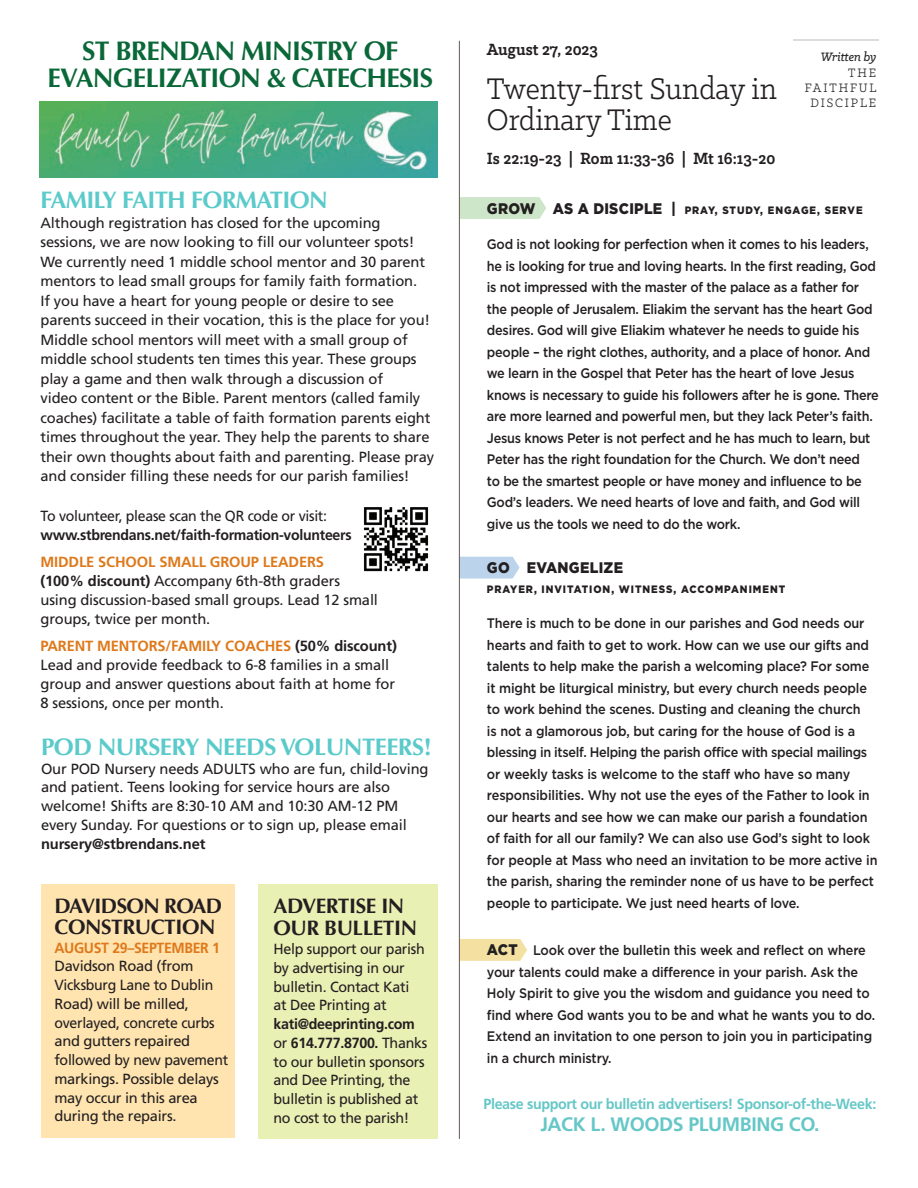
<style>
.page{position:relative;width:918px;height:1188px;background:#fff}
.page>*{position:absolute;margin:0;border:0;box-sizing:border-box;transform-origin:0 0}
.t1{font:33.75px/30.8px "Klinic Slab";color:#231f20;scale:.92 1}
.t2{font:700 27px/27px "Optima";letter-spacing:-.03em;color:#0a6838;text-align:center}
.t3{font:700 24px "Optima";letter-spacing:-.025em;color:#5bcaca}
.t4{font:700 21px/22.5px "Optima";letter-spacing:-.02em;color:#231f20}
.t5{font:700 19.5px "Frutiger LT Std";letter-spacing:-.02em;color:#66c7c7}
.t6{font:700 18.45px "Klinic Slab";color:#231f20;scale:.92 1}
.t7{font:900 15.3px "Gotham";letter-spacing:.02em;color:#231f20;scale:.92 1}
.t8{font:14.7px/18.8px "Frutiger LT Std";letter-spacing:-.01em;color:#231f20}
.t9{font:700 14.7px/18.8px "Frutiger LT Std";letter-spacing:-.02em;color:#231f20;scale:.96 1}
.t10{font:700 14.7px "Frutiger LT Std";letter-spacing:-.025em;color:#66c7c7}
.t11{font:500 13.8px/21.5px "Gotham";letter-spacing:-.02em;color:#231f20;scale:.92 1}
.t12{font:13.8px/15.3px "Klinic Slab";letter-spacing:.15em;color:#231f20;text-align:right;scale:.92 1}
.t13{font:900 10.8px "Gotham";letter-spacing:.1em;color:#231f20;scale:.92 1}
.s1{font-weight:400}
.s2{font-weight:700;color:#de791b}
.s3{font-weight:700}
.s4{font-size:15.3px}
.s5{font-weight:900;font-size:15.3px}
.s6{font-weight:500;font-style:italic}
</style>
<div class="page">
<div style="left:460px;top:197px;width:86px;height:22px;background:#cde6c9"></div>
<svg style="left:460px;top:939px;width:67px;height:22px"></svg>
<svg style="left:460px;top:557px;width:60px;height:22px"></svg>
<hr style="left:793px;top:39px;width:86px;height:2px;background:#d1d2d4">
<img style="left:40px;top:101px;width:398px;height:77px">
<img style="left:363px;top:507px;width:66px;height:65px">
<hr style="left:459px;top:41px;width:1px;height:1098px;background:#655a56">
<div style="left:258px;top:884px;width:180px;height:255px;background:#e8f0b4"></div>
<div style="left:41px;top:884px;width:194px;height:254px;background:#ffe4b0"></div>
<p class="t2" style="left:48px;top:37px;width:387px">ST BRENDAN MINISTRY OF<br>EVANGELIZATION &amp; CATECHESIS</p>
<p class="t3" style="left:41px;top:186px;width:289px">FAMILY FAITH FORMATION</p>
<p class="t8" style="left:41px;top:213px;width:395px;line-height:19.5px">Although registration has closed for the upcoming sessions, we are now looking to fill our volunteer spots!<br>We currently need 1 middle school mentor and 30 parent mentors to lead small groups for family faith formation.<br>If you have a heart for young people or desire to see parents succeed in their vocation, this is the place for you!<br>Middle school mentors will meet with a small group of middle school students ten times this year. These groups play a game and then walk through a discussion of<br>video content or the Bible. Parent mentors (called family coaches) facilitate a table of faith formation parents eight times throughout the year. They help the parents to share their own thoughts about faith and parenting. Please pray and consider filling these needs for our parish families!</p>
<p class="t9" style="left:41px;top:506px;width:326px"><span class="s1">To volunteer, please scan the QR code or visit: </span>www.stbrendans.net/faith-formation-volunteers</p>
<p class="t8" style="left:41px;top:553px;width:339px"><span class="s2">MIDDLE SCHOOL SMALL GROUP LEADERS<br></span><span class="s3">(100% discount)</span> Accompany 6th-8th graders using discussion-based small groups. Lead 12 small groups, twice per month.</p>
<p class="t8" style="left:41px;top:637px;width:358px"><span class="s2">PARENT MENTORS/FAMILY COACHES</span> <span class="s3">(50% discount)<br></span>Lead and provide feedback to 6-8 families in a small group and answer questions about faith at home for 8 sessions, once per month.</p>
<p class="t3" style="left:41px;top:733px;width:392px">POD NURSERY NEEDS VOLUNTEERS!</p>
<p class="t8" style="left:41px;top:759px;width:389px">Our POD Nursery needs ADULTS who are fun, child-loving and patient. Teens looking for service hours are also welcome! Shifts are 8:30-10 AM and 10:30 AM-12 PM every Sunday. For questions or to sign up, please email <span class="s3">nursery@stbrendans.net</span></p>
<p class="t4" style="left:54px;top:895px;width:169px;line-height:21px">DAVIDSON ROAD<br>CONSTRUCTION</p>
<p class="t8" style="left:54px;top:938px;width:175px"><span class="s2">AUGUST 29–SEPTEMBER 1<br></span>Davidson Road (from<br>Vicksburg Lane to Dublin<br>Road) will be milled, overlayed, concrete curbs and gutters repaired followed by new pavement markings. Possible delays may occur in this area during the repairs.</p>
<p class="t4" style="left:274px;top:895px;width:145px">ADVERTISE IN<br>OUR BULLETIN</p>
<p class="t8" style="left:274px;top:940px;width:155px">Help support our parish by advertising in our bulletin. Contact Kati<br>at Dee Printing at <span class="s3">kati@deeprinting.com </span>or <span class="s3">614.777.8700.</span> Thanks to our bulletin sponsors and Dee Printing, the bulletin is published at no cost to the parish!</p>
<p class="t6" style="left:487px;top:37px;width:122px">August 27, 2023</p>
<p class="t1" style="left:487px;top:72px;width:317px">Twenty-first Sunday in<br>Ordinary Time</p>
<p class="t6" style="left:487px;top:146px;width:315px">Is 22:19-23 | Rom 11:33-36 | Mt 16:13-20</p>
<p class="t13" style="left:487px;top:203px;width:410px"><span class="s4">GROW AS A DISCIPLE |</span> PRAY, STUDY, ENGAGE, SERVE</p>
<p class="t11" style="left:487px;top:234px;width:428px">God is not looking for perfection when it comes to his leaders, he is looking for true and loving hearts. In the first reading, God is not impressed with the master of the palace as a father for the people of Jerusalem. Eliakim the servant has the heart God desires. God will give Eliakim whatever he needs to guide his people – the right clothes, authority, and a place of honor. And we learn in the Gospel that Peter has the heart of love Jesus knows is necessary to guide his followers after he is gone. There are more learned and powerful men, but they lack Peter’s faith.<br>Jesus knows Peter is not perfect and he has much to learn, but Peter has the right foundation for the Church. We don’t need<br>to be the smartest people or have money and influence to be God’s leaders. We need hearts of love and faith, and God will give us the tools we need to do the work.</p>
<p class="t7" style="left:487px;top:557px;width:149px">GO EVANGELIZE</p>
<p class="t13" style="left:487px;top:582px;width:326px">PRAYER, INVITATION, WITNESS, ACCOMPANIMENT</p>
<p class="t11" style="left:487px;top:613px;width:426px">There is much to be done in our parishes and God needs our hearts and faith to get to work. How can we use our gifts and talents to help make the parish a welcoming place? For some it might be liturgical ministry, but every church needs people to work behind the scenes. Dusting and cleaning the church<br>is not a glamorous job, but caring for the house of God is a blessing in itself. Helping the parish office with special mailings or weekly tasks is welcome to the staff who have so many responsibilities. Why not use the eyes of the Father to look in our hearts and see how we can make our parish a foundation of faith for all our family? We can also use God’s sight to look for people at Mass who need an invitation to be more active in the parish, sharing the reminder none of us have to be perfect people to participate. We just need hearts of love.</p>
<p class="t11" style="left:487px;top:939px;width:424px"><span class="s5">ACT</span> Look over the bulletin this week and reflect on where your talents could make a difference in your parish. Ask the Holy Spirit to give you the wisdom and guidance you need to find where God wants you to be and what he wants you to do.<br>Extend an invitation to one person to join you in participating in a church ministry.</p>
<p class="t12" style="left:805px;top:49px;width:80px"><span class="s6">Written by<br></span>THE<br>FAITHFUL<br>DISCIPLE</p>
<p class="t10" style="left:484px;top:1095px;width:394px">Please support our bulletin advertisers! Sponsor-of-the-Week:</p>
<p class="t5" style="left:540px;top:1113px;width:281px">JACK L. WOODS PLUMBING CO.</p>
</div>
